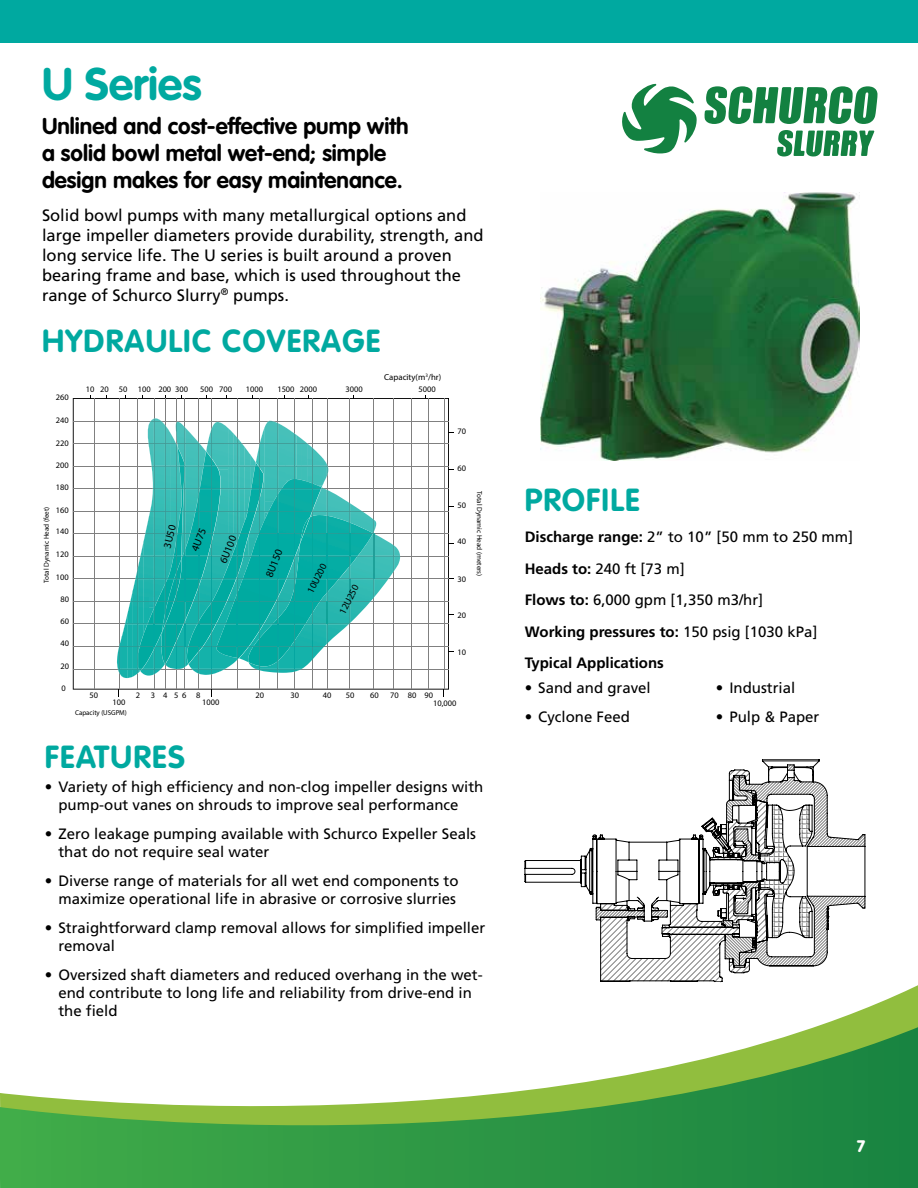
<style>
.page{position:relative;width:918px;height:1188px;background:#fff}
.page>*{position:absolute;margin:0;border:0;box-sizing:border-box;transform-origin:0 0}
.t1{font:700 45px "VAG Rounded";color:#00a9a0}
.t2{font:700 31.5px "VAG Rounded";letter-spacing:.04em;color:#00a9a0}
.t3{font:700 22.5px/27px "VAG Rounded";color:#000}
.t4{font:16.5px/19.8px "Frutiger";color:#000}
.t5{font:900 16.5px "VAG Rounded";color:#fff}
.t6{font:15px/18px "Frutiger";color:#000}
.t7{font:700 15px/31.5px "Frutiger";color:#000}
.t8{font:10.8px "Myriad Pro";color:#000}
.t9{font:9.9px "Myriad Pro";color:#000}
.t10{font:8.7px "Myriad Pro";color:#000}
.t11{font:8.4px "Myriad Pro";color:#000}
.t12{font:7.05px "Myriad Pro";color:#000}
.s1{font-weight:400}
</style>
<div class="page">
<svg style="left:0;top:1001px;width:918px;height:187px"></svg>
<svg style="left:622px;top:84px;width:75px;height:69px"></svg>
<svg style="left:704px;top:86px;width:174px;height:38px"></svg>
<svg style="left:777px;top:130px;width:97px;height:26px"></svg>
<svg style="left:525px;top:759px;width:340px;height:223px"></svg>
<div style="left:0;top:0;width:918px;height:42px;background:#00a9a0"></div>
<img style="left:540px;top:192px;width:319px;height:268px">
<svg style="left:73px;top:398px;width:376px;height:292px"></svg>
<hr style="left:444px;top:399px;width:1px;height:290px;background:#808080">
<hr style="left:428px;top:399px;width:1px;height:290px;background:#808080">
<hr style="left:412px;top:399px;width:1px;height:290px;background:#808080">
<hr style="left:394px;top:399px;width:1px;height:290px;background:#808080">
<hr style="left:374px;top:399px;width:1px;height:290px;background:#808080">
<hr style="left:350px;top:399px;width:1px;height:290px;background:#808080">
<hr style="left:327px;top:399px;width:1px;height:290px;background:#808080">
<hr style="left:312px;top:399px;width:1px;height:290px;background:#808080">
<hr style="left:294px;top:399px;width:1px;height:290px;background:#808080">
<hr style="left:278px;top:399px;width:1px;height:290px;background:#808080">
<hr style="left:260px;top:399px;width:1px;height:290px;background:#808080">
<hr style="left:237px;top:399px;width:1px;height:290px;background:#808080">
<hr style="left:211px;top:399px;width:1px;height:290px;background:#808080">
<hr style="left:199px;top:399px;width:1px;height:290px;background:#808080">
<hr style="left:185px;top:399px;width:1px;height:290px;background:#808080">
<hr style="left:176px;top:399px;width:1px;height:290px;background:#808080">
<hr style="left:165px;top:399px;width:1px;height:290px;background:#808080">
<hr style="left:154px;top:399px;width:1px;height:290px;background:#808080">
<hr style="left:138px;top:399px;width:1px;height:290px;background:#808080">
<hr style="left:120px;top:399px;width:1px;height:290px;background:#808080">
<hr style="left:94px;top:399px;width:1px;height:290px;background:#808080">
<hr style="left:73px;top:421px;width:376px;height:1px;background:#808080">
<hr style="left:73px;top:443px;width:376px;height:1px;background:#808080">
<hr style="left:73px;top:466px;width:376px;height:1px;background:#808080">
<hr style="left:73px;top:489px;width:376px;height:1px;background:#808080">
<hr style="left:73px;top:511px;width:376px;height:1px;background:#808080">
<hr style="left:73px;top:533px;width:376px;height:1px;background:#808080">
<hr style="left:73px;top:556px;width:376px;height:1px;background:#808080">
<hr style="left:73px;top:579px;width:376px;height:1px;background:#808080">
<hr style="left:73px;top:601px;width:376px;height:1px;background:#808080">
<hr style="left:73px;top:624px;width:376px;height:1px;background:#808080">
<hr style="left:73px;top:646px;width:376px;height:1px;background:#808080">
<hr style="left:73px;top:669px;width:376px;height:1px;background:#808080">
<img style="left:116px;top:636px;width:1px;height:41px">
<svg style="left:117px;top:418px;width:283px;height:260px"></svg>
<h1 class="t1" style="left:42px;top:58px;width:161px">U Series</h1>
<h3 class="t3" style="left:42px;top:113px;width:368px">Unlined and cost-effective pump with a solid bowl metal wet-end; simple design makes for easy maintenance.</h3>
<p class="t4" style="left:42px;top:206px;width:443px">Solid bowl pumps with many metallurgical options and large impeller diameters provide durability, strength, and long service life. The U series is built around a proven bearing frame and base, which is used throughout the range of Schurco Slurry<sup>®</sup> pumps.</p>
<h2 class="t2" style="left:42px;top:322px;width:340px">HYDRAULIC COVERAGE</h2>
<p class="t10" style="left:384px;top:372px;width:58px">Capacity(m<sup>3</sup>/hr)</p>
<p class="t11" style="left:56px;top:392px;width:14px">260</p>
<p class="t11" style="left:56px;top:415px;width:14px">240</p>
<p class="t11" style="left:56px;top:438px;width:14px">220</p>
<p class="t11" style="left:56px;top:460px;width:14px">200</p>
<p class="t11" style="left:56px;top:482px;width:14px">180</p>
<p class="t11" style="left:56px;top:505px;width:14px">160</p>
<p class="t11" style="left:56px;top:526px;width:14px">140</p>
<p class="t11" style="left:56px;top:549px;width:14px">120</p>
<p class="t11" style="left:56px;top:572px;width:14px">100</p>
<p class="t11" style="left:60px;top:594px;width:10px">80</p>
<p class="t11" style="left:60px;top:616px;width:10px">60</p>
<p class="t11" style="left:60px;top:638px;width:10px">40</p>
<p class="t11" style="left:60px;top:661px;width:10px">20</p>
<p class="t11" style="left:62px;top:683px;width:6px">0</p>
<p class="t12" style="left:42px;top:583px;width:78px;rotate:-90deg">Total Dynamic Head (feet)</p>
<p class="t11" style="left:86px;top:384px;width:10px">10</p>
<p class="t11" style="left:100px;top:384px;width:89px">20 50 100 200 300</p>
<p class="t11" style="left:200px;top:384px;width:33px">500 700</p>
<p class="t11" style="left:246px;top:384px;width:19px">1000</p>
<p class="t11" style="left:277px;top:384px;width:41px">1500 2000</p>
<p class="t11" style="left:346px;top:384px;width:19px">3000</p>
<p class="t11" style="left:418px;top:384px;width:19px">5000</p>
<p class="t8" style="left:160px;top:546px;width:25px;rotate:-76deg">3U50</p>
<p class="t8" style="left:188px;top:548px;width:25px;rotate:-69deg">4U75</p>
<p class="t8" style="left:217px;top:561px;width:31px;rotate:-69deg">6U100</p>
<p class="t8" style="left:263px;top:575px;width:31px;rotate:-69deg">8U150</p>
<p class="t9" style="left:304px;top:590px;width:33px;rotate:-63deg">10U200</p>
<p class="t9" style="left:336px;top:611px;width:33px;rotate:-63deg">12U250</p>
<p class="t11" style="left:457px;top:426px;width:10px">70</p>
<p class="t11" style="left:457px;top:463px;width:10px">60</p>
<p class="t11" style="left:457px;top:500px;width:10px">50</p>
<p class="t11" style="left:457px;top:536px;width:10px">40</p>
<p class="t11" style="left:457px;top:574px;width:10px">30</p>
<p class="t11" style="left:457px;top:610px;width:10px">20</p>
<p class="t11" style="left:457px;top:647px;width:10px">10</p>
<p class="t11" style="left:90px;top:690px;width:10px">50</p>
<p class="t11" style="left:136px;top:690px;width:6px">2</p>
<p class="t11" style="left:151px;top:690px;width:51px">3456 8</p>
<p class="t11" style="left:255px;top:690px;width:10px">20</p>
<p class="t11" style="left:290px;top:690px;width:10px">30</p>
<p class="t11" style="left:323px;top:690px;width:10px">40</p>
<p class="t11" style="left:346px;top:690px;width:10px">50</p>
<p class="t11" style="left:370px;top:690px;width:10px">60</p>
<p class="t11" style="left:390px;top:690px;width:44px">70 80 90</p>
<p class="t11" style="left:112px;top:697px;width:14px">100</p>
<p class="t11" style="left:202px;top:697px;width:19px">1000</p>
<p class="t11" style="left:433px;top:698px;width:25px">10,000</p>
<p class="t12" style="left:75px;top:708px;width:53px">Capacity (USGPM)</p>
<p class="t12" style="left:484px;top:491px;width:87px;rotate:90deg">Total Dynamic Head (meters)</p>
<h2 class="t2" style="left:45px;top:738px;width:142px">FEATURES</h2>
<p class="t6" style="left:58px;top:778px;width:426px;text-indent:-14px">• Variety of high efficiency and non-clog impeller designs with pump-out vanes on shrouds to improve seal performance</p>
<p class="t6" style="left:58px;top:825px;width:419px;text-indent:-14px">• Zero leakage pumping available with Schurco Expeller Seals that do not require seal water</p>
<p class="t6" style="left:45px;top:872px;width:415px;text-align:right">• Diverse range of materials for all wet end components to maximize operational life in abrasive or corrosive slurries</p>
<p class="t6" style="left:58px;top:919px;width:428px;text-indent:-14px">• Straightforward clamp removal allows for simplified impeller removal</p>
<p class="t6" style="left:58px;top:965px;width:426px;text-indent:-14px">• Oversized shaft diameters and reduced overhang in the wet&shy;end contribute to long life and reliability from drive-end in the field</p>
<h2 class="t2" style="left:525px;top:481px;width:116px">PROFILE</h2>
<p class="t7" style="left:525px;top:521px;width:330px">Discharge range: <span class="s1">2” to 10” [50 mm to 250 mm]<br></span>Heads to: <span class="s1">240 ft [73 m]<br></span>Flows to: <span class="s1">6,000 gpm [1,350 m3/hr]<br></span>Working pressures to: <span class="s1">150 psig [1030 kPa]<br></span>Typical Applications</p>
<p class="t6" style="left:525px;top:679px;width:128px">• Sand and gravel</p>
<p class="t6" style="left:525px;top:708px;width:107px">• Cyclone Feed</p>
<p class="t6" style="left:716px;top:679px;width:81px">• Industrial</p>
<p class="t6" style="left:716px;top:708px;width:105px">• Pulp &amp; Paper</p>
<p class="t5" style="left:857px;top:1136px;width:9px">7</p>
</div>
